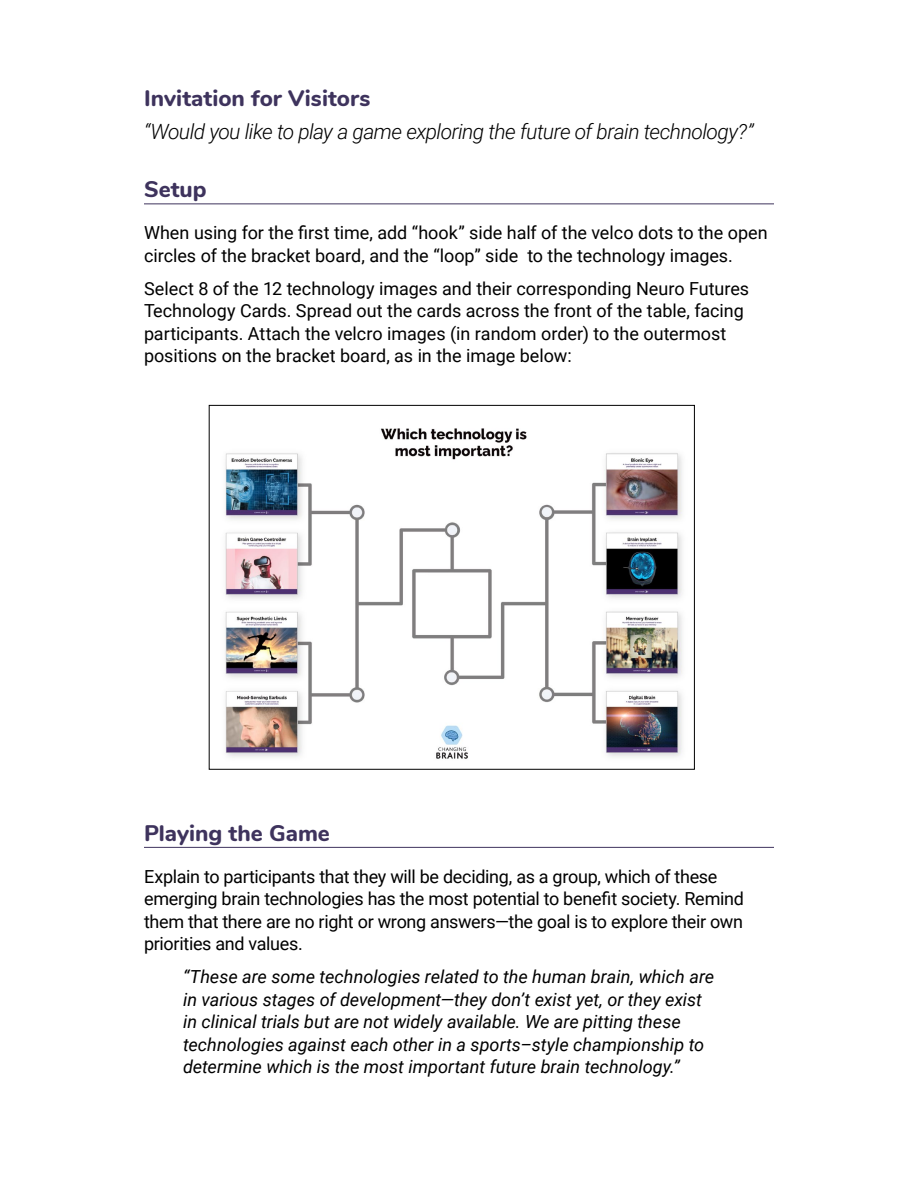
<style>
.page{position:relative;width:918px;height:1188px;background:#fff}
.page>*{position:absolute;margin:0;border:0;box-sizing:border-box;transform-origin:0 0}
.Facilitator_-_Learning_Objectives{font:800 22.5px "Nunito";color:#3e335d}
.Facilitator_-_Header_-_Line{font:800 22.5px "Nunito";color:#3e335d}
.Facilitator_-_Learning_Objectives-2{font:italic 300 21px "Roboto";letter-spacing:-.025em;color:#000}
.Body{font:18px/22.5px "Roboto";letter-spacing:-.005em;color:#000}
.ital_indent{font:italic 18px/22.5px "Roboto";color:#000}
</style>
<div class="page">
<hr style="left:144px;top:203px;width:630px;height:1px;background:#3e335d">
<hr style="left:144px;top:847px;width:630px;height:1px;background:#3e335d">
<img style="left:225px;top:428px;width:457px;height:331px">
<p class="Facilitator_-_Learning_Objectives" style="left:144px;top:82px;width:228px">Invitation for Visitors</p>
<p class="Facilitator_-_Learning_Objectives-2" style="left:144px;top:117px;width:611px">“Would you like to play a game exploring the future of brain technology?”</p>
<p class="Facilitator_-_Header_-_Line" style="left:144px;top:173px;width:64px">Setup</p>
<p class="Body" style="left:144px;top:221px;width:625px">When using for the first time, add “hook” side half of the velco dots to the open circles of the bracket board, and the “loop” side to the technology images.</p>
<p class="Body" style="left:144px;top:277px;width:607px">Select 8 of the 12 technology images and their corresponding Neuro Futures Technology Cards. Spread out the cards across the front of the table, facing participants. Attach the velcro images (in random order) to the outermost positions on the bracket board, as in the image below:</p>
<p class="Facilitator_-_Header_-_Line" style="left:144px;top:817px;width:187px">Playing the Game</p>
<p class="Body" style="left:144px;top:865px;width:601px">Explain to participants that they will be deciding, as a group, which of these emerging brain technologies has the most potential to benefit society. Remind them that there are no right or wrong answers—the goal is to explore their own priorities and values.</p>
<p class="ital_indent" style="left:183px;top:965px;width:533px">“These are some technologies related to the human brain, which are in various stages of development—they don’t exist yet, or they exist in clinical trials but are not widely available. We are pitting these technologies against each other in a sports–style championship to determine which is the most important future brain technology.”</p>
</div>
